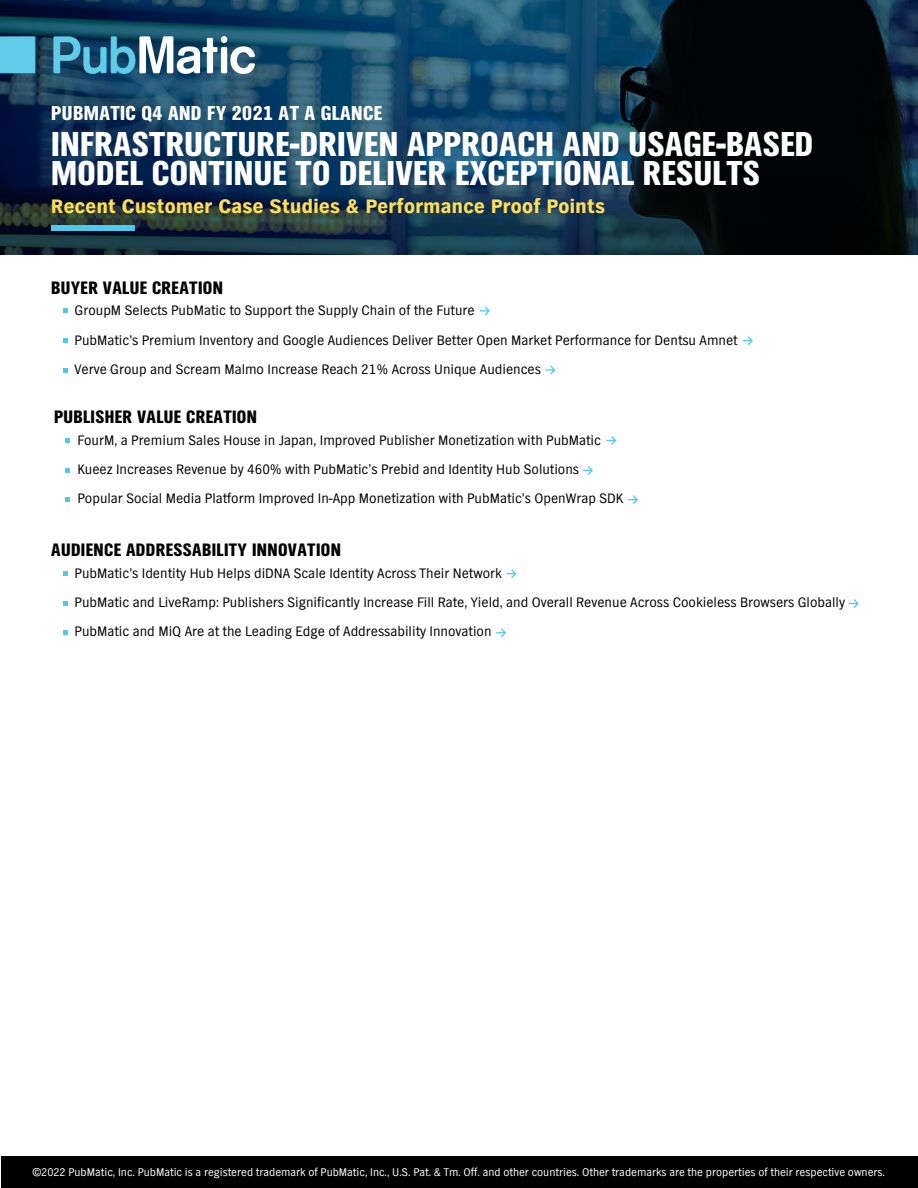
<style>
.page{position:relative;width:918px;height:1188px;background:#fff}
.page>*{position:absolute;margin:0;border:0;box-sizing:border-box;transform-origin:0 0}
.t1{font:36px/29.2px "TV Nord EF Black Con";letter-spacing:.01em;color:#fff}
.t2{font:21px "TV Nord EF Black Con";letter-spacing:.02em;color:#fff}
.t3{font:900 20.25px "TV Nord EF";letter-spacing:.02em;color:#ffde59}
.t4{font:18.75px "TV Nord EF Black Con";letter-spacing:.02em;color:#000}
.t5{font:14.25px "TV Nord EF";color:#000}
.t6{font:11.55px "TV Nord EF";color:#fff}
</style>
<div class="page">
<img style="left:0;top:0;width:918px;height:254px">
<div style="left:51px;top:225px;width:83px;height:6px;background:#4fc8ed"></div>
<img style="left:0;top:37px;width:254px;height:37px">
<div style="left:1px;top:1156px;width:917px;height:32px;background:#000"></div>
<svg style="left:63px;top:309px;width:4px;height:4px"></svg>
<svg style="left:63px;top:339px;width:4px;height:4px"></svg>
<svg style="left:63px;top:368px;width:4px;height:4px"></svg>
<svg style="left:66px;top:438px;width:4px;height:4px"></svg>
<svg style="left:66px;top:468px;width:4px;height:4px"></svg>
<svg style="left:66px;top:497px;width:4px;height:5px"></svg>
<svg style="left:63px;top:571px;width:4px;height:5px"></svg>
<svg style="left:63px;top:601px;width:4px;height:5px"></svg>
<svg style="left:63px;top:630px;width:4px;height:5px"></svg>
<svg style="left:480px;top:306px;width:10px;height:9px"></svg>
<svg style="left:743px;top:336px;width:10px;height:9px"></svg>
<svg style="left:545px;top:365px;width:10px;height:9px"></svg>
<svg style="left:606px;top:436px;width:10px;height:9px"></svg>
<svg style="left:583px;top:466px;width:10px;height:9px"></svg>
<svg style="left:628px;top:495px;width:10px;height:9px"></svg>
<svg style="left:506px;top:569px;width:10px;height:9px"></svg>
<svg style="left:849px;top:599px;width:10px;height:9px"></svg>
<svg style="left:496px;top:628px;width:10px;height:9px"></svg>
<p class="t2" style="left:51px;top:101px;width:332px">PUBMATIC Q4 AND FY 2021 AT A GLANCE</p>
<p class="t1" style="left:51px;top:130px;width:764px">INFRASTRUCTURE-DRIVEN APPROACH AND USAGE-BASED<br>MODEL CONTINUE TO DELIVER EXCEPTIONAL RESULTS</p>
<p class="t3" style="left:51px;top:195px;width:555px">Recent Customer Case Studies &amp; Performance Proof Points</p>
<p class="t4" style="left:51px;top:277px;width:173px">BUYER VALUE CREATION</p>
<p class="t5" style="left:75px;top:303px;width:402px">GroupM Selects PubMatic to Support the Supply Chain of the Future</p>
<p class="t5" style="left:75px;top:332px;width:665px">PubMatic's Premium Inventory and Google Audiences Deliver Better Open Market Performance for Dentsu Amnet</p>
<p class="t5" style="left:75px;top:362px;width:468px">Verve Group and Scream Malmo Increase Reach 21% Across Unique Audiences</p>
<p class="t4" style="left:54px;top:406px;width:204px">PUBLISHER VALUE CREATION</p>
<p class="t5" style="left:77px;top:432px;width:525px">FourM, a Premium Sales House in Japan, Improved Publisher Monetization with PubMatic</p>
<p class="t5" style="left:77px;top:462px;width:503px">Kueez Increases Revenue by 460% with PubMatic’s Prebid and Identity Hub Solutions</p>
<p class="t5" style="left:77px;top:491px;width:547px">Popular Social Media Platform Improved In-App Monetization with PubMatic's OpenWrap SDK</p>
<p class="t4" style="left:51px;top:540px;width:291px">AUDIENCE ADDRESSABILITY INNOVATION</p>
<p class="t5" style="left:75px;top:565px;width:429px">PubMatic's Identity Hub Helps diDNA Scale Identity Across Their Network</p>
<p class="t5" style="left:75px;top:595px;width:772px">PubMatic and LiveRamp: Publishers Significantly Increase Fill Rate, Yield, and Overall Revenue Across Cookieless Browsers Globally</p>
<p class="t5" style="left:75px;top:624px;width:418px">PubMatic and MiQ Are at the Leading Edge of Addressability Innovation</p>
<p class="t6" style="left:33px;top:1166px;width:854px">©2022 PubMatic, Inc. PubMatic is a registered trademark of PubMatic, Inc., U.S. Pat. &amp; Tm. Off. and other countries. Other trademarks are the properties of their respective owners.</p>
</div>
